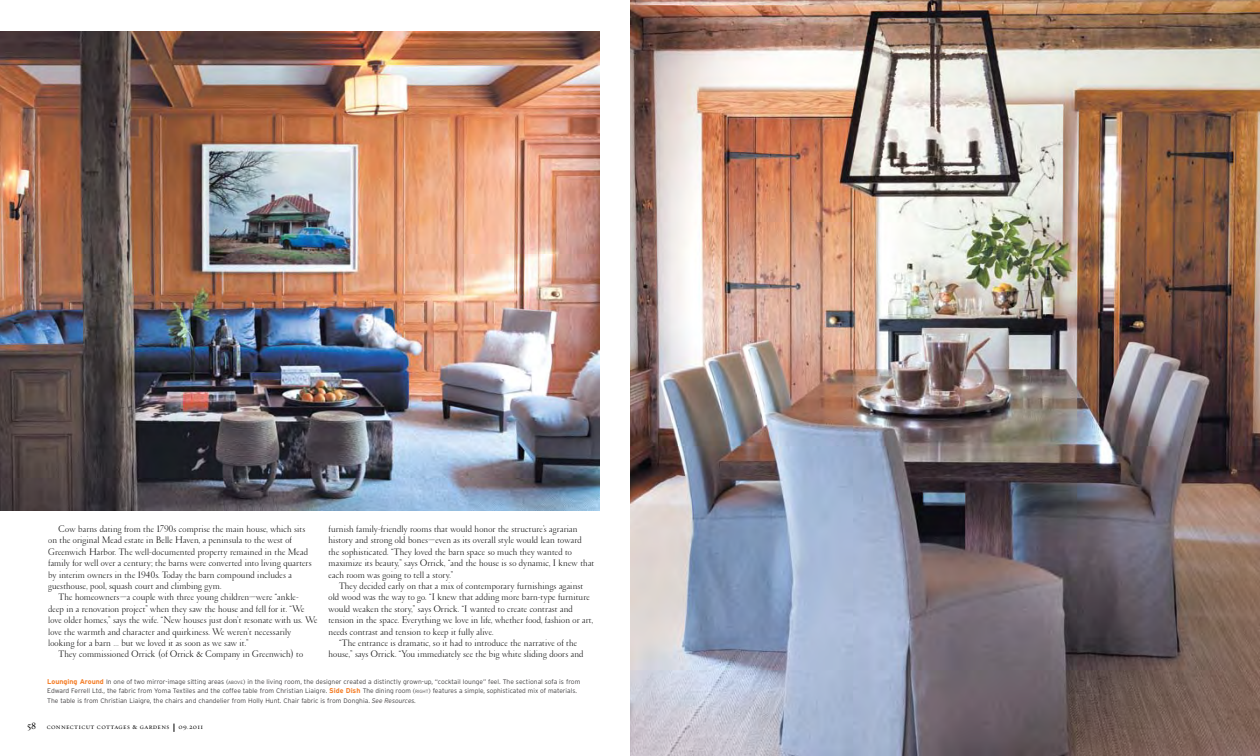
<style>
.page{position:relative;width:1260px;height:756px;background:#fff}
.page>*{position:absolute;margin:0;border:0;box-sizing:border-box;transform-origin:0 0}
.t1{font:300 9.62px/11.4px "Garamond";letter-spacing:.02em;color:#000}
.t2{font:7px "Requiem Text HTF Small Caps";letter-spacing:.05em;color:#000}
.t3{font:300 6.56px/9.6px "Interstate";color:#424042}
.s1{font-weight:700;font-size:7px;color:#f57e28}
.s2{font-size:4.55px}
.s3{font-style:italic}
.s4{font-family:"Requiem Text HTF Roman";font-size:9.62px}
</style>
<div class="page">
<img style="left:0;top:32px;width:599px;height:479px">
<img style="left:630px;top:0;width:630px;height:756px">
<p class="t1" style="left:48px;top:524px;width:265px;text-indent:11px">Cow barns dating from the 1790s comprise the main house, which sits on the original Mead estate in Belle Haven, a peninsula to the west of Greenwich Harbor. The well-documented property remained in the Mead family for well over a century; the barns were converted into living quarters by interim owners in the 1940s. Today the barn compound includes a guesthouse, pool, squash court and climbing gym.</p>
<p class="t1" style="left:48px;top:592px;width:271px;text-indent:11px">The homeowners—a couple with three young children—were “ankle-<br>deep in a renovation project” when they saw the house and fell for it. “We love older homes,” says the wife. “New houses just don’t resonate with us. We love the warmth and character and quirkiness. We weren’t necessarily looking for a barn … but we loved it as soon as we saw it.”</p>
<p class="t1" style="left:59px;top:649px;width:246px">They commissioned Orrick (of Orrick &amp; Company in Greenwich) to</p>
<p class="t1" style="left:328px;top:524px;width:267px">furnish family-friendly rooms that would honor the structure’s agrarian history and strong old bones—even as its overall style would lean toward the sophisticated. “They loved the barn space so much they wanted to maximize its beauty,” says Orrick, “and the house is so dynamic, I knew that each room was going to tell a story.”</p>
<p class="t1" style="left:339px;top:581px;width:246px">They decided early on that a mix of contemporary furnishings against</p>
<p class="t1" style="left:328px;top:592px;width:263px">old wood was the way to go. “I knew that adding more barn-type furniture</p>
<p class="t1" style="left:328px;top:603px;width:246px">would weaken the story,” says Orrick. “I wanted to create contrast and</p>
<p class="t1" style="left:328px;top:615px;width:266px">tension in the space. Everything we love in life, whether food, fashion or art,</p>
<p class="t1" style="left:328px;top:626px;width:167px">needs contrast and tension to keep it fully alive.</p>
<p class="t1" style="left:339px;top:638px;width:240px">“The entrance is dramatic, so it had to introduce the narrative of the</p>
<p class="t1" style="left:328px;top:649px;width:257px">house,” says Orrick. “You immediately see the big white sliding doors and</p>
<p class="t3" style="left:47px;top:677px;width:535px"><span class="s1">Lounging Around</span> In one of two mirror-image sitting areas (<span class="s2">ABOVE</span>) in the living room, the designer created a distinctly grown-up, “cocktail lounge” feel. The sectional sofa is from<br>Edward Ferrell Ltd., the fabric from Yoma Textiles and the coffee table from Christian Liaigre. <span class="s1">Side Dish</span> The dining room (<span class="s2">RIGHT</span>) features a simple, sophisticated mix of materials.<br>The table is from Christian Liaigre, the chairs and chandelier from Holly Hunt. Chair fabric is from Donghia. <span class="s3">See Resources.</span></p>
<p class="t2" style="left:27px;top:723px;width:144px"><span class="s4">58</span> connecticut cottages &amp; gardens</p>
<p class="t2" style="left:179px;top:723px;width:26px">09.2011</p>
</div>
